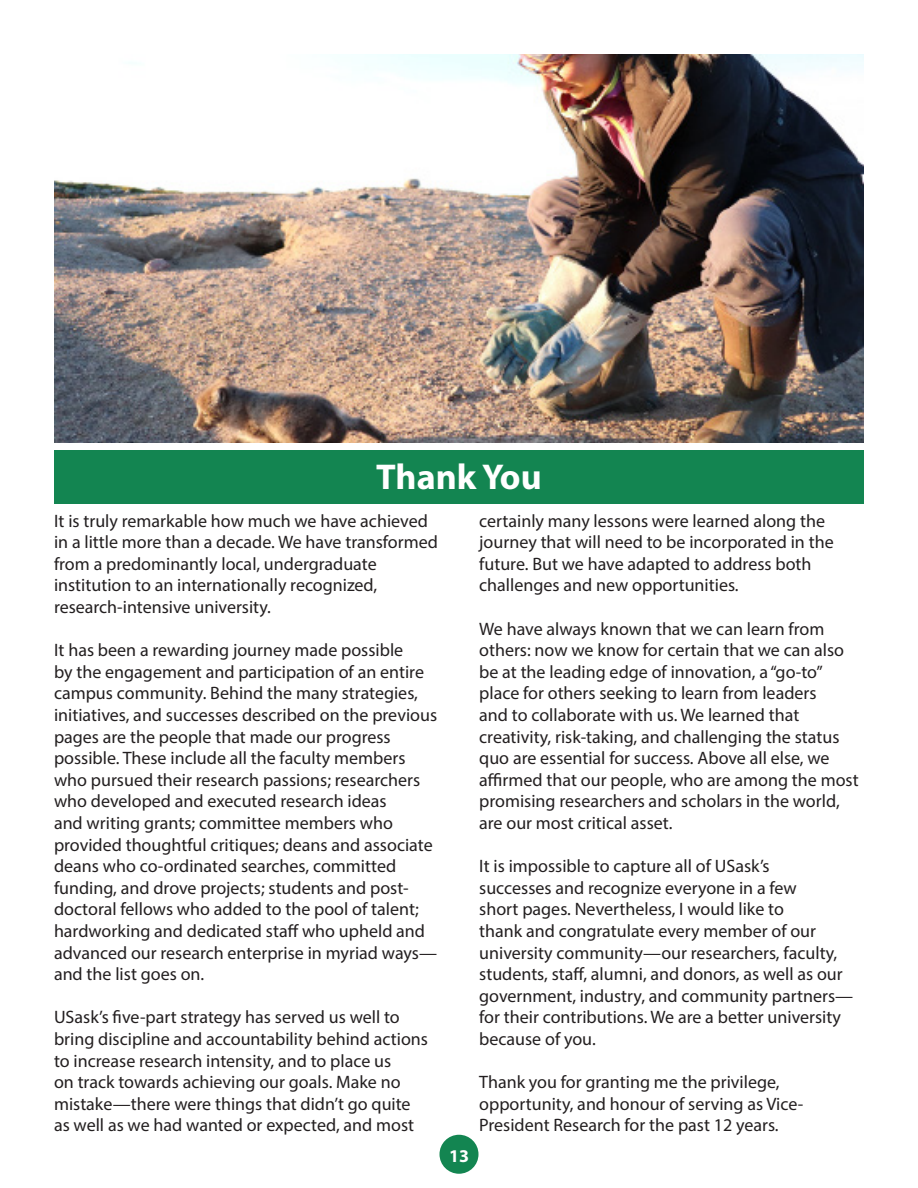
<style>
.page{position:relative;width:918px;height:1188px;background:#fff}
.page>*{position:absolute;margin:0;border:0;box-sizing:border-box;transform-origin:0 0}
.t1{font:700 36px "Myriad Pro";color:#fff}
.t2{font:18px/21.6px "Myriad Pro";color:#231f20}
.t3{font:700 18px "Myriad Pro";color:#fff}
</style>
<div class="page">
<div style="left:440px;top:1135px;width:38px;height:39px;background:#138551;border-radius:50%"></div>
<img style="left:54px;top:54px;width:810px;height:389px">
<div style="left:54px;top:450px;width:810px;height:54px;background:#138551"></div>
<p class="t1" style="left:376px;top:454px;width:167px">Thank You</p>
<p class="t2" style="left:54px;top:509px;width:385px">It is truly remarkable how much we have achieved in a little more than a decade. We have transformed from a predominantly local, undergraduate institution to an internationally recognized, research-intensive university.</p>
<p class="t2" style="left:54px;top:639px;width:351px">It has been a rewarding journey made possible</p>
<p class="t2" style="left:54px;top:661px;width:385px">by the engagement and participation of an entire campus community. Behind the many strategies, initiatives, and successes described on the previous pages are the people that made our progress possible. These include all the faculty members who pursued their research passions; researchers who developed and executed research ideas<br>and writing grants; committee members who provided thoughtful critiques; deans and associate deans who co-ordinated searches, committed funding, and drove projects; students and post&shy;doctoral fellows who added to the pool of talent; hardworking and dedicated staff who upheld and advanced our research enterprise in myriad ways— and the list goes on.</p>
<p class="t2" style="left:54px;top:1006px;width:376px">USask’s five-part strategy has served us well to bring discipline and accountability behind actions to increase research intensity, and to place us</p>
<p class="t2" style="left:54px;top:1071px;width:362px">on track towards achieving our goals. Make no mistake—there were things that didn’t go quite as well as we had wanted or expected, and most</p>
<p class="t2" style="left:479px;top:509px;width:356px">certainly many lessons were learned along the journey that will need to be incorporated in the future. But we have adapted to address both challenges and new opportunities.</p>
<p class="t2" style="left:479px;top:617px;width:381px">We have always known that we can learn from others: now we know for certain that we can also be at the leading edge of innovation, a “go-to” place for others seeking to learn from leaders<br>and to collaborate with us. We learned that creativity, risk-taking, and challenging the status quo are essential for success. Above all else, we affirmed that our people, who are among the most promising researchers and scholars in the world, are our most critical asset.</p>
<p class="t2" style="left:479px;top:855px;width:375px">It is impossible to capture all of USask’s<br>successes and recognize everyone in a few<br>short pages. Nevertheless, I would like to<br>thank and congratulate every member of our university community—our researchers, faculty, students, staff, alumni, and donors, as well as our government, industry, and community partners— for their contributions. We are a better university because of you.</p>
<p class="t2" style="left:479px;top:1071px;width:326px">Thank you for granting me the privilege, opportunity, and honour of serving as Vice-<br>President Research for the past 12 years.</p>
<p class="t3" style="left:449px;top:1144px;width:21px">13</p>
</div>
